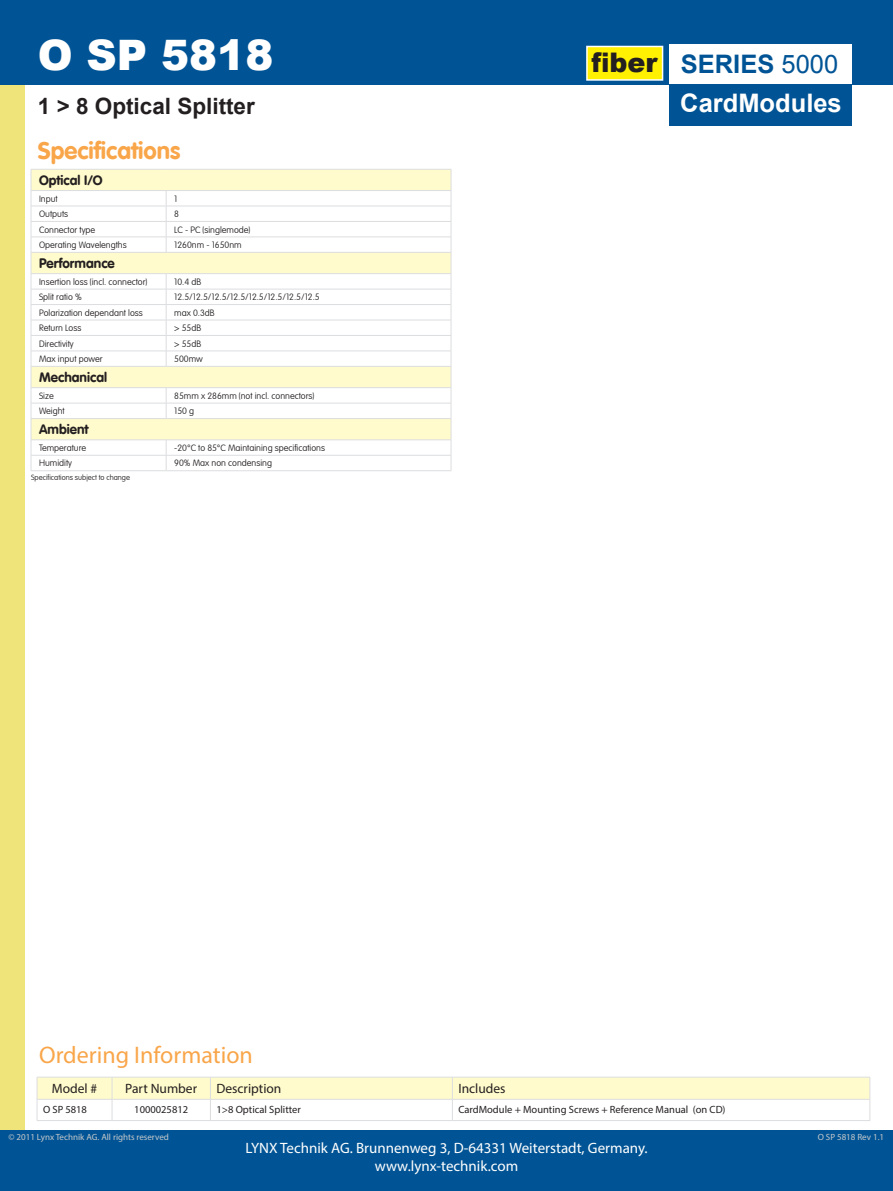
<style>
.page{position:relative;width:893px;height:1191px;background:#fff}
.page>*{position:absolute;margin:0;border:0;box-sizing:border-box;transform-origin:0 0}
.t1{font:900 42px "Arial";color:#fff}
.t2{font:900 27px "Arial";color:#231f20}
.t3{font:700 25.5px "Arial";color:#fff}
.t4{font:700 25.5px "Arial";color:#005495}
.t5{font:24px "Myriad Pro";color:#f9a64a}
.t6{font:700 24px "VAG Rounded LT";color:#f9a64a}
.t7{font:700 22.5px "Arial";color:#231f20}
.t8{font:15px "Myriad Pro";color:#fff}
.t9{font:700 13.5px "VAG Rounded LT";color:#231f20}
.t10{font:13.5px "Myriad Pro";color:#231f20}
.t11{font:10.5px "Myriad Pro";color:#231f20}
.t12{font:100 9px "VAG Rounded LT";color:#231f20}
.t13{font:9px "Myriad Pro";color:#c7c8ca}
.t14{font:100 7.5px "VAG Rounded LT";color:#231f20}
.s1{font-weight:400}
</style>
<div class="page">
<div style="left:0;top:81px;width:24px;height:1054px;background:#efe47a"></div>
<hr style="left:37px;top:1076px;width:75px;height:1px;background:#dcdddf">
<hr style="left:112px;top:1076px;width:98px;height:1px;background:#dcdddf">
<hr style="left:210px;top:1076px;width:242px;height:1px;background:#dcdddf">
<hr style="left:452px;top:1076px;width:418px;height:1px;background:#dcdddf">
<svg style="left:37px;top:1077px;width:834px;height:43px"></svg>
<hr style="left:37px;top:1120px;width:75px;height:1px;background:#dcdddf">
<hr style="left:112px;top:1120px;width:98px;height:1px;background:#dcdddf">
<hr style="left:210px;top:1120px;width:242px;height:1px;background:#dcdddf">
<hr style="left:452px;top:1120px;width:418px;height:1px;background:#dcdddf">
<svg style="left:32px;top:170px;width:419px;height:269px"></svg>
<hr style="left:31px;top:169px;width:135px;height:1px;background:#dcdddf">
<hr style="left:166px;top:169px;width:285px;height:1px;background:#dcdddf">
<hr style="left:31px;top:190px;width:135px;height:1px;background:#dcdddf">
<hr style="left:166px;top:190px;width:285px;height:1px;background:#dcdddf">
<hr style="left:31px;top:206px;width:135px;height:1px;background:#dcdddf">
<hr style="left:166px;top:206px;width:285px;height:1px;background:#dcdddf">
<hr style="left:31px;top:221px;width:135px;height:1px;background:#dcdddf">
<hr style="left:166px;top:221px;width:285px;height:1px;background:#dcdddf">
<hr style="left:31px;top:237px;width:135px;height:1px;background:#dcdddf">
<hr style="left:166px;top:237px;width:285px;height:1px;background:#dcdddf">
<svg style="left:166px;top:191px;width:1px;height:61px"></svg>
<hr style="left:31px;top:252px;width:135px;height:1px;background:#dcdddf">
<hr style="left:166px;top:252px;width:285px;height:1px;background:#dcdddf">
<hr style="left:31px;top:273px;width:135px;height:1px;background:#dcdddf">
<hr style="left:166px;top:273px;width:285px;height:1px;background:#dcdddf">
<hr style="left:31px;top:289px;width:135px;height:1px;background:#dcdddf">
<hr style="left:166px;top:289px;width:285px;height:1px;background:#dcdddf">
<hr style="left:31px;top:304px;width:135px;height:1px;background:#dcdddf">
<hr style="left:166px;top:304px;width:285px;height:1px;background:#dcdddf">
<hr style="left:31px;top:320px;width:135px;height:1px;background:#dcdddf">
<hr style="left:166px;top:320px;width:285px;height:1px;background:#dcdddf">
<hr style="left:31px;top:335px;width:135px;height:1px;background:#dcdddf">
<hr style="left:166px;top:335px;width:285px;height:1px;background:#dcdddf">
<hr style="left:31px;top:351px;width:135px;height:1px;background:#dcdddf">
<hr style="left:166px;top:351px;width:285px;height:1px;background:#dcdddf">
<svg style="left:166px;top:274px;width:1px;height:92px"></svg>
<hr style="left:31px;top:366px;width:135px;height:1px;background:#dcdddf">
<hr style="left:166px;top:366px;width:285px;height:1px;background:#dcdddf">
<hr style="left:31px;top:387px;width:135px;height:1px;background:#dcdddf">
<hr style="left:166px;top:387px;width:285px;height:1px;background:#dcdddf">
<hr style="left:31px;top:403px;width:135px;height:1px;background:#dcdddf">
<hr style="left:166px;top:403px;width:285px;height:1px;background:#dcdddf">
<svg style="left:166px;top:388px;width:1px;height:30px"></svg>
<hr style="left:31px;top:418px;width:135px;height:1px;background:#dcdddf">
<hr style="left:166px;top:418px;width:285px;height:1px;background:#dcdddf">
<hr style="left:31px;top:439px;width:135px;height:1px;background:#dcdddf">
<hr style="left:166px;top:439px;width:285px;height:1px;background:#dcdddf">
<hr style="left:31px;top:455px;width:135px;height:1px;background:#dcdddf">
<svg style="left:31px;top:170px;width:1px;height:300px"></svg>
<hr style="left:166px;top:455px;width:285px;height:1px;background:#dcdddf">
<svg style="left:166px;top:440px;width:1px;height:30px"></svg>
<svg style="left:451px;top:169px;width:1px;height:301px"></svg>
<hr style="left:31px;top:470px;width:135px;height:1px;background:#dcdddf">
<hr style="left:166px;top:470px;width:285px;height:1px;background:#dcdddf">
<div style="left:0;top:0;width:893px;height:84px;background:#005495"></div>
<div style="left:670px;top:44px;width:182px;height:40px;background:#fff"></div>
<div style="left:670px;top:84px;width:182px;height:41px;background:#005495"></div>
<div style="left:0;top:1130px;width:893px;height:61px;background:#005495"></div>
<div style="left:586px;top:46px;width:77px;height:35px;background:#fff101;border:2px solid #fff"></div>
<p class="t1" style="left:38px;top:24px;width:237px">O SP 5818</p>
<p class="t7" style="left:38px;top:91px;width:218px">1 &gt; 8 Optical Splitter</p>
<p class="t6" style="left:38px;top:136px;width:144px">Specifications</p>
<p class="t9" style="left:39px;top:172px;width:65px">Optical I/O</p>
<p class="t12" style="left:39px;top:193px;width:20px">Input</p>
<p class="t12" style="left:174px;top:193px;width:5px">1</p>
<p class="t12" style="left:39px;top:209px;width:31px">Outputs</p>
<p class="t12" style="left:174px;top:209px;width:6px">8</p>
<p class="t12" style="left:39px;top:224px;width:58px">Connector type</p>
<p class="t12" style="left:174px;top:224px;width:78px">LC - PC (singlemode)</p>
<p class="t12" style="left:39px;top:240px;width:89px">Operating Wavelengths</p>
<p class="t12" style="left:174px;top:240px;width:69px">1260nm - 1650nm</p>
<p class="t9" style="left:39px;top:255px;width:77px">Performance</p>
<p class="t12" style="left:39px;top:276px;width:110px">Insertion loss (incl. connector)</p>
<p class="t12" style="left:174px;top:276px;width:28px">10.4 dB</p>
<p class="t12" style="left:39px;top:292px;width:44px">Split ratio %</p>
<p class="t12" style="left:174px;top:292px;width:147px">12.5/12.5/12.5/12.5/12.5/12.5/12.5/12.5</p>
<p class="t12" style="left:39px;top:307px;width:105px">Polarization dependant loss</p>
<p class="t12" style="left:174px;top:307px;width:42px">max 0.3dB</p>
<p class="t12" style="left:39px;top:323px;width:44px">Return Loss</p>
<p class="t12" style="left:174px;top:323px;width:29px">&gt; 55dB</p>
<p class="t12" style="left:39px;top:338px;width:36px">Directivity</p>
<p class="t12" style="left:174px;top:338px;width:29px">&gt; 55dB</p>
<p class="t12" style="left:39px;top:354px;width:65px">Max input power</p>
<p class="t12" style="left:174px;top:354px;width:30px">500mw</p>
<p class="t9" style="left:39px;top:369px;width:69px">Mechanical</p>
<p class="t12" style="left:39px;top:390px;width:16px">Size</p>
<p class="t12" style="left:174px;top:390px;width:142px">85mm x 286mm (not incl. connectors)</p>
<p class="t12" style="left:39px;top:406px;width:27px">Weight</p>
<p class="t12" style="left:174px;top:406px;width:21px">150 g</p>
<p class="t9" style="left:39px;top:422px;width:51px">Ambient</p>
<p class="t12" style="left:39px;top:443px;width:49px">Temperature</p>
<p class="t12" style="left:174px;top:443px;width:152px">-20°C to 85°C Maintaining specifications</p>
<p class="t12" style="left:39px;top:458px;width:34px">Humidity</p>
<p class="t12" style="left:174px;top:458px;width:99px">90% Max non condensing</p>
<p class="t14" style="left:31px;top:472px;width:100px">Specifications subject to change</p>
<p class="t5" style="left:39px;top:1040px;width:215px">Ordering Information</p>
<p class="t2" style="left:591px;top:43px;width:68px">fiber</p>
<p class="t4" style="left:681px;top:47px;width:159px">SERIES <span class="s1">5000</span></p>
<p class="t3" style="left:680px;top:86px;width:163px">CardModules</p>
<p class="t10" style="left:52px;top:1080px;width:47px">Model #</p>
<p class="t10" style="left:125px;top:1080px;width:73px">Part Number</p>
<p class="t10" style="left:216px;top:1080px;width:67px">Description</p>
<p class="t10" style="left:458px;top:1080px;width:49px">Includes</p>
<p class="t11" style="left:43px;top:1103px;width:45px">O SP 5818</p>
<p class="t11" style="left:134px;top:1103px;width:55px">1000025812</p>
<p class="t11" style="left:216px;top:1103px;width:86px">1&gt;8 Optical Splitter</p>
<p class="t11" style="left:458px;top:1103px;width:269px">CardModule + Mounting Screws + Reference Manual (on CD)</p>
<p class="t13" style="left:9px;top:1131px;width:162px">© 2011 Lynx Technik AG. All rights reserved</p>
<p class="t13" style="left:818px;top:1131px;width:68px">O SP 5818 Rev 1.1</p>
<p class="t8" style="left:245px;top:1138px;width:404px">LYNX Technik AG. Brunnenweg 3, D-64331 Weiterstadt, Germany.</p>
<p class="t8" style="left:375px;top:1156px;width:145px">www.lynx-technik.com</p>
</div>
